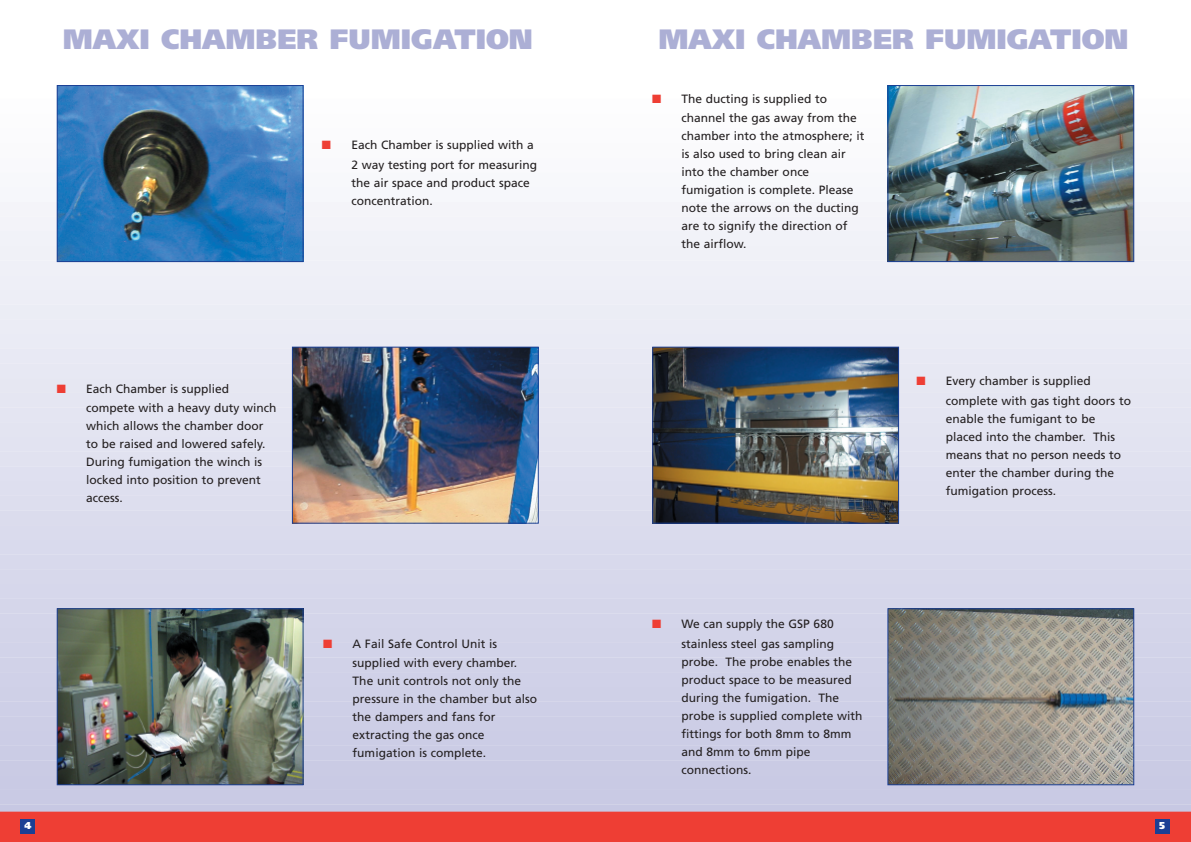
<style>
.page{position:relative;width:1191px;height:842px;background:#fff}
.page>*{position:absolute;margin:0;border:0;box-sizing:border-box;transform-origin:0 0}
.t1{font:900 28px "Frutiger";color:#acafd5}
.t2{font:12px/18px "Frutiger";color:#231f20}
.t3{font:900 10px "Frutiger";color:#fff}
.s1{color:#ee3e34}
</style>
<div class="page">
<div style="left:0;top:802px;width:1191px;height:19px;background:linear-gradient(to right,#c7c8e3,#c7c8e3)"></div>
<div style="left:0;top:788px;width:1191px;height:18px;background:#c9cae4"></div>
<div style="left:0;top:773px;width:1191px;height:19px;background:#c9cae4"></div>
<div style="left:0;top:758px;width:1191px;height:19px;background:#cacbe4"></div>
<div style="left:0;top:744px;width:1191px;height:18px;background:#cbcce5"></div>
<div style="left:0;top:729px;width:1191px;height:19px;background:#cccde6"></div>
<div style="left:0;top:714px;width:1191px;height:19px;background:#cdcee6"></div>
<div style="left:0;top:700px;width:1191px;height:18px;background:#cecfe7"></div>
<div style="left:0;top:685px;width:1191px;height:19px;background:#cfd0e7"></div>
<div style="left:0;top:670px;width:1191px;height:19px;background:#d0d1e8"></div>
<div style="left:0;top:655px;width:1191px;height:19px;background:#d1d2e8"></div>
<div style="left:0;top:641px;width:1191px;height:18px;background:#d2d3e9"></div>
<div style="left:0;top:626px;width:1191px;height:19px;background:#d3d4e9"></div>
<div style="left:0;top:611px;width:1191px;height:19px;background:#d4d5ea"></div>
<div style="left:0;top:597px;width:1191px;height:18px;background:#d5d6ea"></div>
<div style="left:0;top:582px;width:1191px;height:19px;background:#d6d7eb"></div>
<div style="left:0;top:567px;width:1191px;height:19px;background:#d7d8eb"></div>
<div style="left:0;top:553px;width:1191px;height:18px;background:#d8d9ec"></div>
<div style="left:0;top:538px;width:1191px;height:19px;background:#d9daed"></div>
<div style="left:0;top:523px;width:1191px;height:19px;background:#dadbed"></div>
<div style="left:0;top:508px;width:1191px;height:19px;background:#dbdced"></div>
<div style="left:0;top:494px;width:1191px;height:18px;background:#dddeee"></div>
<div style="left:0;top:479px;width:1191px;height:19px;background:#dedfef"></div>
<div style="left:0;top:464px;width:1191px;height:19px;background:#dfe0f0"></div>
<div style="left:0;top:450px;width:1191px;height:18px;background:#e1e2f0"></div>
<div style="left:0;top:435px;width:1191px;height:19px;background:#e2e3f1"></div>
<div style="left:0;top:420px;width:1191px;height:19px;background:#e3e4f1"></div>
<div style="left:0;top:406px;width:1191px;height:18px;background:#e4e5f2"></div>
<div style="left:0;top:391px;width:1191px;height:18px;background:#e5e6f2"></div>
<div style="left:0;top:376px;width:1191px;height:19px;background:#e6e7f2"></div>
<div style="left:0;top:361px;width:1191px;height:19px;background:#e7e8f3"></div>
<div style="left:0;top:347px;width:1191px;height:18px;background:#e8e9f4"></div>
<div style="left:0;top:332px;width:1191px;height:19px;background:#eaebf5"></div>
<div style="left:0;top:317px;width:1191px;height:19px;background:#ebecf5"></div>
<div style="left:0;top:303px;width:1191px;height:18px;background:#ebedf5"></div>
<div style="left:0;top:288px;width:1191px;height:19px;background:#edeef6"></div>
<div style="left:0;top:273px;width:1191px;height:19px;background:#eeeff7"></div>
<div style="left:0;top:258px;width:1191px;height:19px;background:#eff0f7"></div>
<div style="left:0;top:244px;width:1191px;height:18px;background:#f0f1f7"></div>
<div style="left:0;top:229px;width:1191px;height:19px;background:#f1f2f8"></div>
<div style="left:0;top:214px;width:1191px;height:19px;background:#f3f3f9"></div>
<div style="left:0;top:200px;width:1191px;height:18px;background:#f4f4f9"></div>
<div style="left:0;top:185px;width:1191px;height:19px;background:#f6f7fb"></div>
<div style="left:0;top:170px;width:1191px;height:19px;background:#f7f8fb"></div>
<div style="left:0;top:156px;width:1191px;height:18px;background:#f9f9fc"></div>
<div style="left:0;top:141px;width:1191px;height:19px;background:#fafafc"></div>
<div style="left:0;top:126px;width:1191px;height:19px;background:#fbfbfd"></div>
<img style="left:59px;top:87px;width:242px;height:173px">
<div style="left:57px;top:85px;width:246px;height:177px;border:1px solid #1b3f94"></div>
<img style="left:294px;top:349px;width:243px;height:173px">
<div style="left:292px;top:347px;width:247px;height:177px;border:1px solid #1b3f94"></div>
<img style="left:59px;top:610px;width:242px;height:173px">
<div style="left:57px;top:608px;width:246px;height:177px;border:1px solid #1b3f94"></div>
<img style="left:889px;top:87px;width:243px;height:173px">
<div style="left:887px;top:85px;width:247px;height:177px;border:1px solid #1b3f94"></div>
<img style="left:654px;top:349px;width:243px;height:173px">
<div style="left:652px;top:347px;width:247px;height:177px;border:1px solid #1b3f94"></div>
<img style="left:889px;top:610px;width:243px;height:173px">
<div style="left:887px;top:608px;width:247px;height:177px;border:1px solid #1b3f94"></div>
<div style="left:0;top:812px;width:1191px;height:30px;background:#ee3e34"></div>
<div style="left:21px;top:819px;width:14px;height:14px;background:#1b3f94"></div>
<div style="left:1155px;top:819px;width:14px;height:14px;background:#1b3f94"></div>
<h1 class="t1" style="left:63px;top:28px;width:471px">MAXI CHAMBER FUMIGATION</h1>
<h1 class="t1" style="left:658px;top:28px;width:471px">MAXI CHAMBER FUMIGATION</h1>
<p class="t2" style="left:322px;top:137px;width:217px;line-height:19.3px;text-align:right"><span class="s1">■</span> Each Chamber is supplied with a<br>2 way testing port for measuring</p>
<p class="t2" style="left:351px;top:175px;width:180px">the air space and product space concentration.</p>
<p class="t2" style="left:86px;top:380px;width:192px;line-height:19.3px;text-indent:-29px"><span class="s1">■</span> Each Chamber is supplied compete with a heavy duty winch</p>
<p class="t2" style="left:86px;top:418px;width:181px">which allows the chamber door to be raised and lowered safely.<br>During fumigation the winch is locked into position to prevent access.</p>
<p class="t2" style="left:353px;top:635px;width:166px;line-height:19.3px;text-indent:-29px"><span class="s1">■</span> A Fail Safe Control Unit is supplied with every chamber.</p>
<p class="t2" style="left:353px;top:673px;width:186px">The unit controls not only the pressure in the chamber but also the dampers and fans for extracting the gas once fumigation is complete.</p>
<p class="t2" style="left:681px;top:90px;width:177px;line-height:19.3px;text-indent:-29px"><span class="s1">■</span> The ducting is supplied to channel the gas away from the</p>
<p class="t2" style="left:681px;top:128px;width:184px">chamber into the atmosphere; it is also used to bring clean air into the chamber once fumigation is complete. Please note the arrows on the ducting are to signify the direction of the airflow.</p>
<p class="t2" style="left:652px;top:615px;width:183px;line-height:19.3px;text-align:right"><span class="s1">■</span> We can supply the GSP 680 stainless steel gas sampling</p>
<p class="t2" style="left:681px;top:653px;width:182px">probe. The probe enables the product space to be measured during the fumigation. The probe is supplied complete with fittings for both 8mm to 8mm and 8mm to 6mm pipe connections.</p>
<p class="t2" style="left:946px;top:372px;width:187px;line-height:19.3px;text-indent:-29px"><span class="s1">■</span> Every chamber is supplied complete with gas tight doors to</p>
<p class="t2" style="left:946px;top:410px;width:177px">enable the fumigant to be placed into the chamber. This means that no person needs to enter the chamber during the fumigation process.</p>
<p class="t3" style="left:24px;top:821px;width:9px">4</p>
<p class="t3" style="left:1159px;top:821px;width:7px">5</p>
</div>
